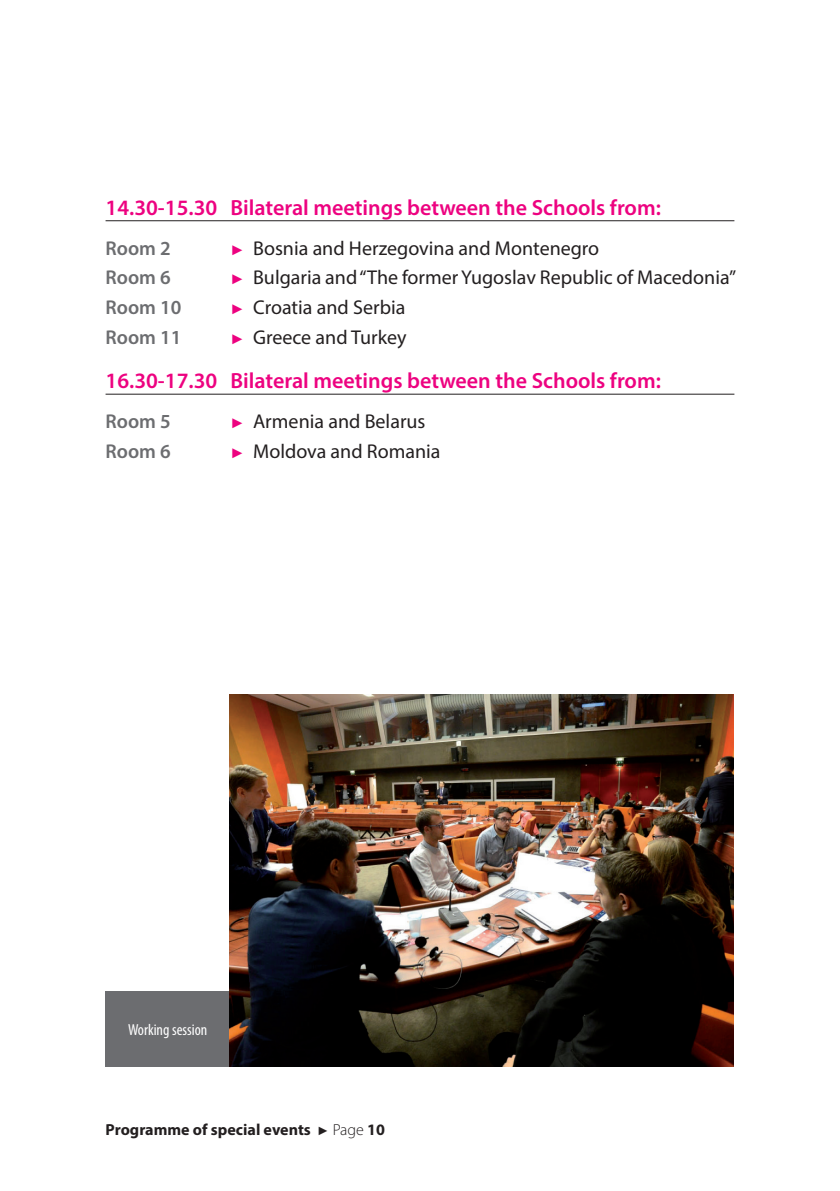
<style>
.page{position:relative;width:840px;height:1191px;background:#fff}
.page>*{position:absolute;margin:0;border:0;box-sizing:border-box;transform-origin:0 0}
.t1{font:600 22px "Myriad Pro";color:#ed0280}
.t2{font:20px/29.6px "Myriad Pro";color:#231f20}
.t3{font:600 20px/29.6px "Myriad Pro";color:#6c6d70}
.t4{font:700 16px "Myriad Pro";color:#231f20}
.t5{font:condensed 16px "Myriad Pro";color:#fff}
.s1{font-family:"Arial";font-size:14px;color:#ed0280}
.s2{font-family:"Arial";font-weight:400;font-size:12px}
.s3{font-weight:300}
</style>
<div class="page">
<hr style="left:105px;top:220px;width:629px;height:1px;background:#231f20">
<hr style="left:105px;top:394px;width:629px;height:1px;background:#231f20">
<div style="left:105px;top:991px;width:125px;height:75px;background:#6c6d70"></div>
<img style="left:229px;top:694px;width:503px;height:372px">
<p class="t1" style="left:105px;top:193px;width:556px">14.30-15.30 Bilateral meetings between the Schools from:</p>
<p class="t3" style="left:105px;top:232px;width:77px">Room 2<br>Room 6<br>Room 10<br>Room 11</p>
<p class="t2" style="left:230px;top:233px;width:507px"><span class="s1">►</span> Bosnia and Herzegovina and Montenegro<br><span class="s1">►</span> Bulgaria and “The former Yugoslav Republic of Macedonia” <span class="s1">►</span> Croatia and Serbia<br><span class="s1">►</span> Greece and Turkey</p>
<p class="t1" style="left:105px;top:366px;width:556px">16.30-17.30 Bilateral meetings between the Schools from:</p>
<p class="t3" style="left:105px;top:406px;width:67px">Room 5<br>Room 6</p>
<p class="t2" style="left:230px;top:406px;width:211px"><span class="s1">►</span> Armenia and Belarus <span class="s1">►</span> Moldova and Romania</p>
<p class="t5" style="left:128px;top:1020px;width:81px">Working session</p>
<p class="t4" style="left:105px;top:1119px;width:281px">Programme of special events <span class="s2">►</span> <span class="s3">Page</span> 10</p>
</div>
